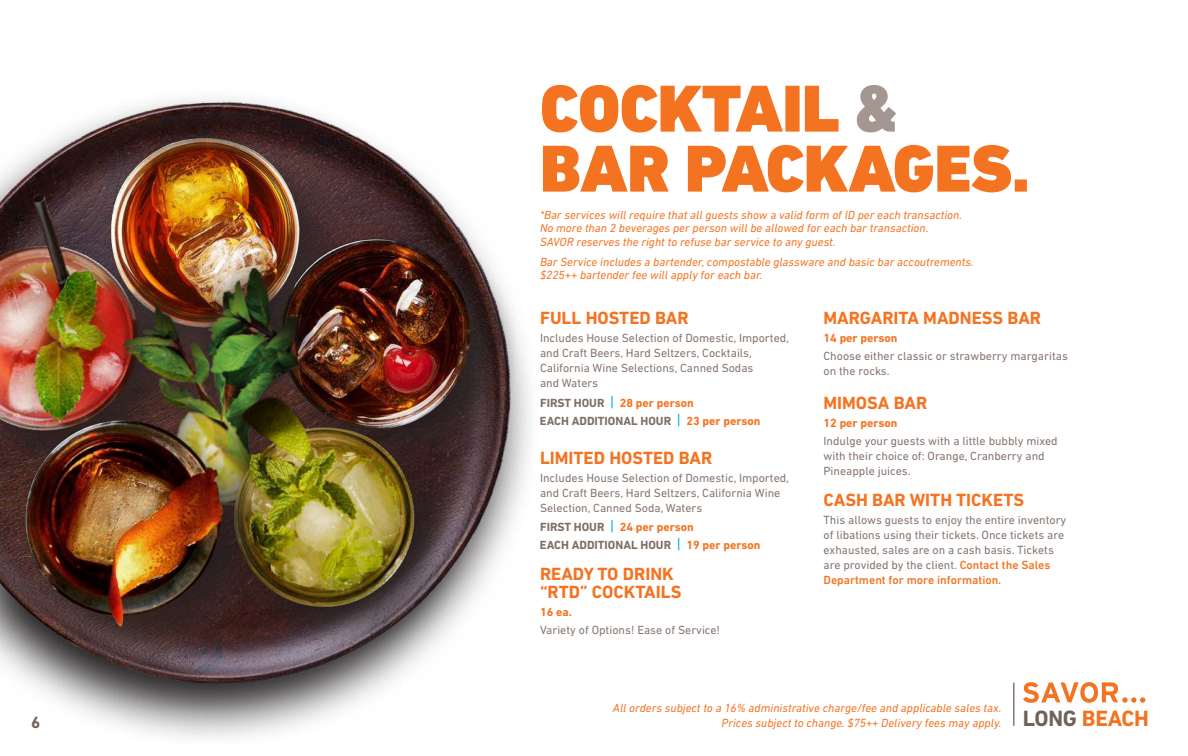
<style>
.page{position:relative;width:1188px;height:756px;background:#fff}
.page>*{position:absolute;margin:0;border:0;box-sizing:border-box;transform-origin:0 0}
.t1{font:900 67.5px/60px "DIN Next LT Pro";letter-spacing:-.01em;color:#f47321}
.t2{font:700 22.5px "DIN Next LT Pro";letter-spacing:-.01em;color:#f47321}
.t3{font:700 18px/18px "DIN Next LT Pro";color:#f47321}
.t4{font:700 16.5px "DIN Next LT Pro";color:#716259}
.t5{font:12px/15px "DIN Next LT Pro";color:#867770}
.t6{font:italic 12px/13.5px "DIN Next LT Pro";color:#f47321}
.t7{font:700 12px/18px "DIN Next LT Pro";color:#7d6e66}
.t8{font:700 12px "DIN Next LT Pro";color:#f47321}
.s1{color:#a49792}
.s2{font-weight:500;font-size:15px;color:#00aeef}
.s3{color:#f47321}
.s4{font-weight:500;color:#f47321}
.s5{color:#716259}
</style>
<div class="page">
<svg style="left:0;top:177px;width:333px;height:561px"></svg>
<img style="left:1px;top:97px;width:529px;height:616px">
<img style="left:0;top:181px;width:78px;height:223px">
<div style="left:99px;top:126px;width:254px;height:255px;background:#231f20;opacity:.75"></div>
<img style="left:78px;top:111px;width:253px;height:124px">
<div style="left:270px;top:228px;width:250px;height:249px;background:#231f20;opacity:.75"></div>
<img style="left:262px;top:215px;width:228px;height:227px">
<img style="left:58px;top:235px;width:306px;height:169px">
<div style="left:221px;top:385px;width:245px;height:274px;background:#231f20;opacity:.75"></div>
<img style="left:181px;top:373px;width:278px;height:275px">
<div style="left:14px;top:409px;width:262px;height:267px;background:#231f20;opacity:.75"></div>
<img style="left:0;top:404px;width:273px;height:247px">
<svg style="left:1023px;top:682px;width:122px;height:21px"></svg>
<hr style="left:1013px;top:683px;width:2px;height:42px;background:#867770">
<h1 class="t1" style="left:540px;top:85px;width:491px">COCKTAIL <span class="s1">&amp;<br></span>BAR PACKAGES.</h1>
<p class="t6" style="left:540px;top:209px;width:424px">*Bar services will require that all guests show a valid form of ID per each transaction.<br>No more than 2 beverages per person will be allowed for each bar transaction.<br>SAVOR reserves the right to refuse bar service to any guest.</p>
<p class="t6" style="left:540px;top:256px;width:435px">Bar Service includes a bartender, compostable glassware and basic bar accoutrements. $225++ bartender fee will apply for each bar.</p>
<h3 class="t3" style="left:540px;top:310px;width:150px">FULL HOSTED BAR</h3>
<p class="t5" style="left:540px;top:332px;width:251px">Includes House Selection of Domestic, Imported, and Craft Beers, Hard Seltzers, Cocktails, California Wine Selections, Canned Sodas<br>and Waters</p>
<p class="t7" style="left:540px;top:394px;width:222px">FIRST HOUR <span class="s2">|</span> <span class="s3">28 per person<br></span>EACH ADDITIONAL HOUR <span class="s2">|</span> <span class="s3">23 per person</span></p>
<h3 class="t3" style="left:540px;top:450px;width:174px">LIMITED HOSTED BAR</h3>
<p class="t5" style="left:540px;top:471px;width:251px">Includes House Selection of Domestic, Imported, and Craft Beers, Hard Seltzers, California Wine<br>Selection, Canned Soda, Waters</p>
<p class="t7" style="left:540px;top:519px;width:222px">FIRST HOUR <span class="s2">|</span> <span class="s3">24 per person<br></span>EACH ADDITIONAL HOUR <span class="s2">|</span> <span class="s3">19 per person</span></p>
<h3 class="t3" style="left:540px;top:567px;width:143px">READY TO DRINK “RTD” COCKTAILS</h3>
<p class="t8" style="left:540px;top:608px;width:33px">16 ea.</p>
<p class="t5" style="left:540px;top:624px;width:182px">Variety of Options! Ease of Service!</p>
<h3 class="t3" style="left:824px;top:310px;width:219px">MARGARITA MADNESS BAR</h3>
<p class="t8" style="left:824px;top:334px;width:76px">14 per person</p>
<p class="t5" style="left:824px;top:350px;width:246px">Choose either classic or strawberry margaritas on the rocks.</p>
<h3 class="t3" style="left:824px;top:395px;width:105px">MIMOSA BAR</h3>
<p class="t8" style="left:824px;top:419px;width:76px">12 per person</p>
<p class="t5" style="left:824px;top:434px;width:236px">Indulge your guests with a little bubbly mixed with their choice of: Orange, Cranberry and<br>Pineapple juices.</p>
<h3 class="t3" style="left:824px;top:492px;width:202px">CASH BAR WITH TICKETS</h3>
<p class="t5" style="left:824px;top:513px;width:244px">This allows guests to enjoy the entire inventory of libations using their tickets. Once tickets are exhausted, sales are on a cash basis. Tickets are provided by the client. <span class="s4">Contact the Sales Department for more information.</span></p>
<p class="t6" style="left:613px;top:703px;width:390px">All orders subject to a 16% administrative charge/fee and applicable sales tax.</p>
<h3 class="t4" style="left:31px;top:717px;width:11px">6</h3>
<p class="t6" style="left:722px;top:718px;width:281px">Prices subject to change. $75++ Delivery fees may apply.</p>
<h2 class="t2" style="left:1023px;top:711px;width:128px"><span class="s5">LONG</span> BEACH</h2>
</div>
